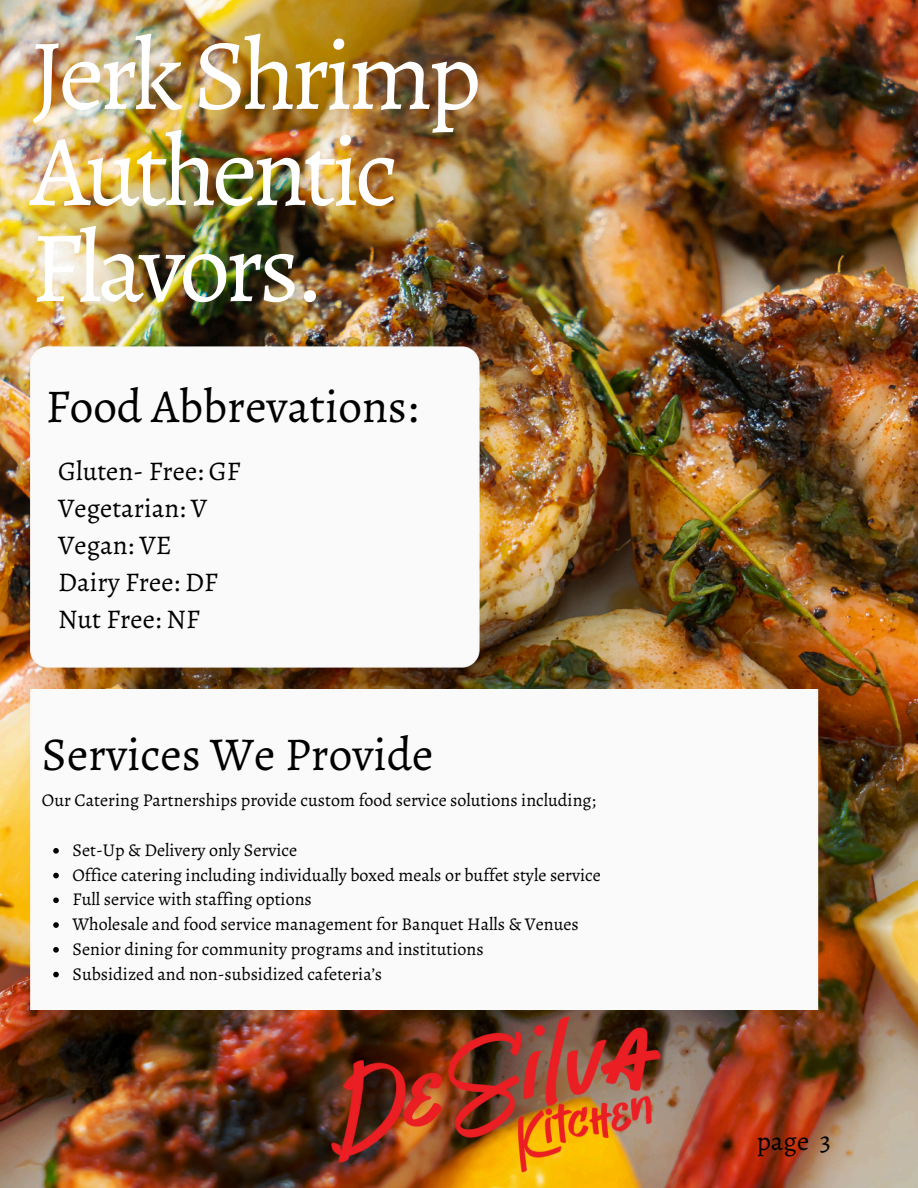
<style>
.page{position:relative;width:918px;height:1188px;background:#fff}
.page>*{position:absolute;margin:0;border:0;box-sizing:border-box;transform-origin:0 0}
.t1{font:101.55px/96.1px "Alegreya";letter-spacing:-.05em;color:#fff}
.t2{font:47.25px "Alegreya";color:#000}
.t3{font:27px/37.2px "Alegreya";color:#000}
.t4{font:18px/24.8px "Alegreya";color:#000}
</style>
<div class="page">
<img style="left:0;top:0;width:918px;height:1188px">
<img style="left:263px;top:1010px;width:451px;height:178px">
<img style="left:31px;top:347px;width:449px;height:320px">
<img style="left:31px;top:689px;width:787px;height:321px">
<svg style="left:53px;top:848px;width:6px;height:6px"></svg>
<svg style="left:53px;top:873px;width:6px;height:5px"></svg>
<svg style="left:53px;top:897px;width:6px;height:6px"></svg>
<svg style="left:53px;top:922px;width:6px;height:6px"></svg>
<svg style="left:53px;top:947px;width:6px;height:6px"></svg>
<svg style="left:53px;top:972px;width:6px;height:5px"></svg>
<h1 class="t1" style="left:31px;top:27px;width:452px">Jerk Shrimp<br>Authentic<br>Flavors.</h1>
<h2 class="t2" style="left:46px;top:376px;width:374px">Food Abbrevations:</h2>
<h3 class="t3" style="left:58px;top:452px;width:184px">Gluten- Free: GF<br>Vegetarian: V<br>Vegan: VE<br>Dairy Free: DF<br>Nut Free: NF</h3>
<h2 class="t2" style="left:42px;top:725px;width:393px">Services We Provide</h2>
<p class="t4" style="left:42px;top:788px;width:555px">Our Catering Partnerships provide custom food service solutions including;</p>
<p class="t4" style="left:73px;top:837px;width:530px">Set-Up &amp; Delivery only Service<br>Office catering including individually boxed meals or buffet style service Full service with staffing options<br>Wholesale and food service management for Banquet Halls &amp; Venues Senior dining for community programs and institutions<br>Subsidized and non-subsidized cafeteria’s</p>
<h3 class="t3" style="left:757px;top:1123px;width:76px">page 3</h3>
</div>
